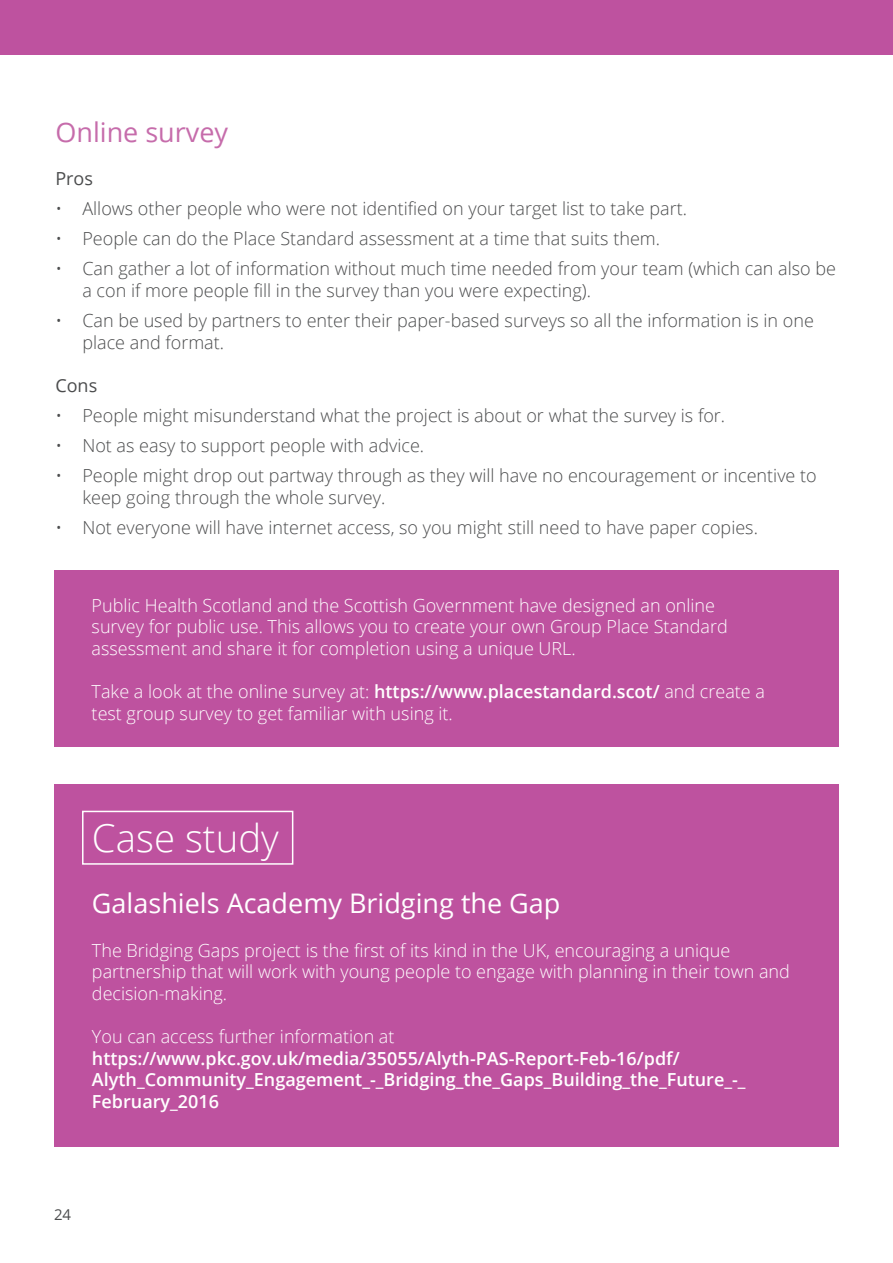
<style>
.page{position:relative;width:893px;height:1263px;background:#fff}
.page>*{position:absolute;margin:0;border:0;box-sizing:border-box;transform-origin:0 0}
.Large_Heading{font:300 38.4px "Open Sans";color:#fff}
.Sub_Heading{font:27px "Open Sans";color:#fff}
.Sub_Heading-2{font:27px "Open Sans";color:#c66cab}
.t1{font:300 18px/21.6px "Open Sans";color:#4b4c4d}
.TEXT_body{font:300 18px/21.6px "Open Sans";color:#fff}
.TEXT_body-2{font:600 18px/21.6px "Open Sans";color:#fff}
.TEXT_body-3{font:18px "Open Sans";color:#4b4c4d}
.t2{font:15px "Open Sans";color:#4b4c4d}
.s1{font-weight:600}
</style>
<div class="page">
<div style="left:54px;top:784px;width:784px;height:363px;background:#be529f"></div>
<div style="left:82px;top:811px;width:211px;height:54px;border:2px solid #fff"></div>
<div style="left:0;top:0;width:893px;height:54px;background:#be529f"></div>
<div style="left:54px;top:570px;width:784px;height:176px;background:#be529f"></div>
<p class="Sub_Heading-2" style="left:55px;top:113px;width:174px">Online survey</p>
<p class="TEXT_body-3" style="left:55px;top:166px;width:39px">Pros</p>
<p class="t1" style="left:55px;top:197px;width:633px">• Allows other people who were not identified on your target list to take part.</p>
<p class="t1" style="left:55px;top:227px;width:606px">• People can do the Place Standard assessment at a time that suits them.</p>
<p class="t1" style="left:82px;top:257px;width:755px;text-indent:-27px">• Can gather a lot of information without much time needed from your team (which can also be a con if more people fill in the survey than you were expecting).</p>
<p class="t1" style="left:82px;top:309px;width:733px;text-indent:-27px">• Can be used by partners to enter their paper-based surveys so all the information is in one place and format.</p>
<p class="TEXT_body-3" style="left:55px;top:373px;width:43px">Cons</p>
<p class="t1" style="left:55px;top:404px;width:671px">• People might misunderstand what the project is about or what the survey is for.</p>
<p class="t1" style="left:55px;top:434px;width:370px">• Not as easy to support people with advice.</p>
<p class="t1" style="left:82px;top:464px;width:736px;text-indent:-27px">• People might drop out partway through as they will have no encouragement or incentive to keep going through the whole survey.</p>
<p class="t1" style="left:55px;top:516px;width:704px">• Not everyone will have internet access, so you might still need to have paper copies.</p>
<p class="TEXT_body" style="left:92px;top:594px;width:638px">Public Health Scotland and the Scottish Government have designed an online survey for public use. This allows you to create your own Group Place Standard assessment and share it for completion using a unique URL.</p>
<p class="TEXT_body" style="left:92px;top:680px;width:675px">Take a look at the online survey at: <span class="s1">https://www.placestandard.scot/</span> and create a test group survey to get familiar with using it.</p>
<p class="Large_Heading" style="left:92px;top:812px;width:188px">Case study</p>
<p class="Sub_Heading" style="left:92px;top:885px;width:470px">Galashiels Academy Bridging the Gap</p>
<p class="TEXT_body" style="left:92px;top:939px;width:699px">The Bridging Gaps project is the first of its kind in the UK, encouraging a unique partnership that will work with young people to engage with planning in their town and decision-making.</p>
<p class="TEXT_body" style="left:92px;top:1025px;width:304px">You can access further information at</p>
<p class="TEXT_body-2" style="left:92px;top:1047px;width:655px">https://www.pkc.gov.uk/media/35055/Alyth-PAS-Report-Feb-16/pdf/<br>Alyth_Community_Engagement_-_Bridging_the_Gaps_Building_the_Future_-_<br>February_2016</p>
<p class="t2" style="left:54px;top:1205px;width:19px">24</p>
</div>
